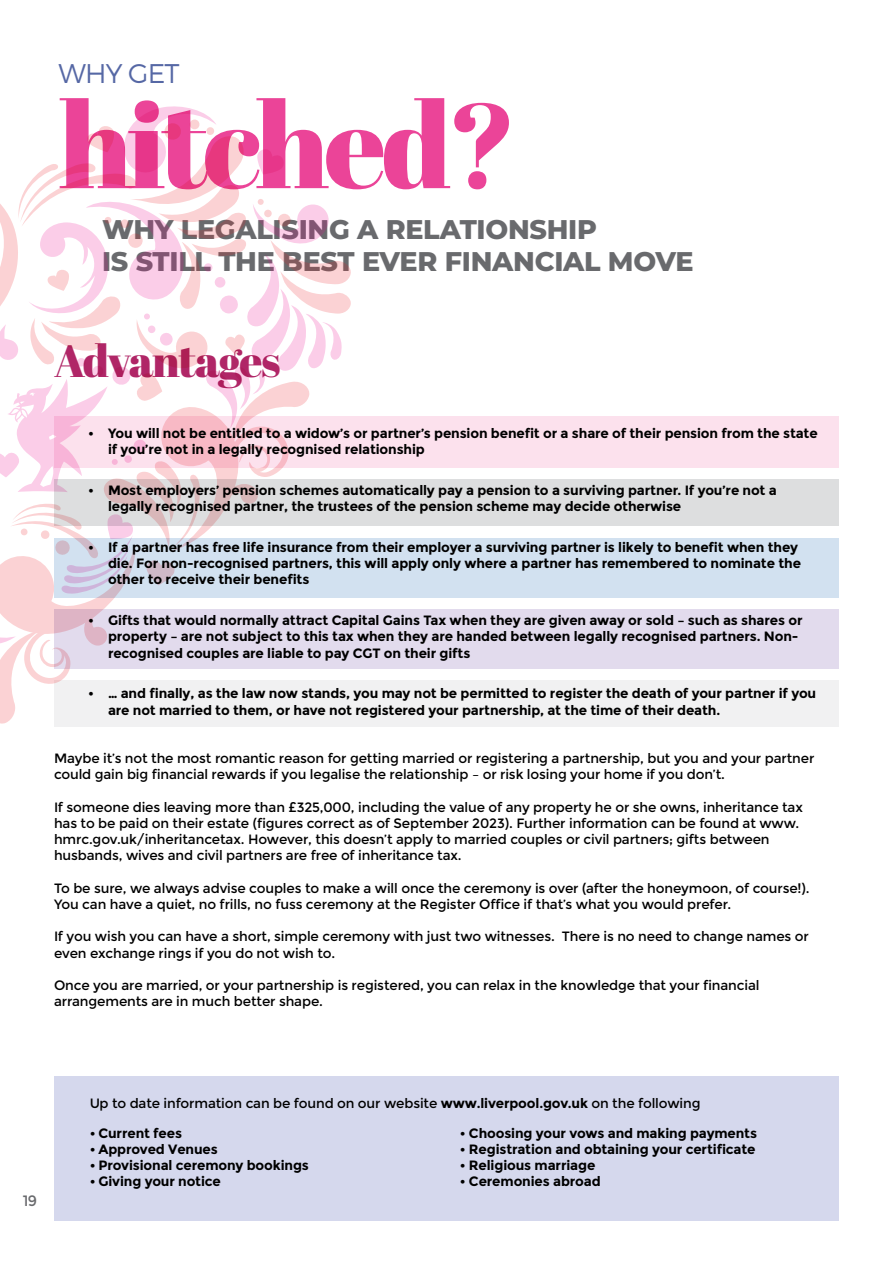
<style>
.page{position:relative;width:893px;height:1263px;background:#fff}
.page>*{position:absolute;margin:0;border:0;box-sizing:border-box;transform-origin:0 0}
.t1{font:120px "Abril Fatface";letter-spacing:-.04em;color:#eb4498}
.t2{font:45px "Abril Fatface";letter-spacing:-.035em;color:#b02667}
.t3{font:800 27px/32.4px "Montserrat";letter-spacing:-.01em;color:#696a6d}
.t4{font:300 27px "Montserrat";letter-spacing:-.03em;color:#5668a5}
.t5{font:15px "Montserrat";color:#696a6d}
.t6{font:700 13.5px/16.2px "Montserrat";letter-spacing:-.01em;color:#000}
.t7{font:13.5px/16.2px "Montserrat";letter-spacing:-.01em;color:#000}
.s1{font-weight:700}
</style>
<div class="page">
<div style="left:54px;top:1076px;width:785px;height:144px;background:#d5d8ed"></div>
<div style="left:54px;top:680px;width:785px;height:47px;background:#f1f1f2"></div>
<svg style="left:0;top:106px;width:353px;height:618px"></svg>
<div style="left:54px;top:417px;width:785px;height:51px;background:#fce1ed"></div>
<div style="left:54px;top:479px;width:785px;height:47px;background:#dddedf"></div>
<div style="left:54px;top:538px;width:785px;height:59px;background:#d2e1f0"></div>
<div style="left:54px;top:609px;width:785px;height:60px;background:#e2dbed"></div>
<h3 class="t4" style="left:59px;top:57px;width:123px">WHY GET</h3>
<h1 class="t1" style="left:58px;top:61px;width:460px">hitched?</h1>
<h3 class="t3" style="left:102px;top:211px;width:593px">WHY LEGALISING A RELATIONSHIP<br>IS STILL THE BEST EVER FINANCIAL MOVE</h3>
<h2 class="t2" style="left:54px;top:329px;width:228px">Advantages</h2>
<p class="t6" style="left:108px;top:425px;width:711px;text-indent:-20px">• You will not be entitled to a widow’s or partner’s pension benefit or a share of their pension from the state if you’re not in a legally recognised relationship</p>
<p class="t6" style="left:108px;top:482px;width:670px;text-indent:-20px">• Most employers’ pension schemes automatically pay a pension to a surviving partner. If you’re not a legally recognised partner, the trustees of the pension scheme may decide otherwise</p>
<p class="t6" style="left:108px;top:539px;width:694px;text-indent:-20px">• If a partner has free life insurance from their employer a surviving partner is likely to benefit when they die. For non-recognised partners, this will apply only where a partner has remembered to nominate the other to receive their benefits</p>
<p class="t6" style="left:108px;top:612px;width:696px;text-indent:-20px">• Gifts that would normally attract Capital Gains Tax when they are given away or sold – such as shares or property – are not subject to this tax when they are handed between legally recognised partners. Non&shy;recognised couples are liable to pay CGT on their gifts</p>
<p class="t6" style="left:108px;top:686px;width:710px;text-indent:-20px">• … and finally, as the law now stands, you may not be permitted to register the death of your partner if you are not married to them, or have not registered your partnership, at the time of their death.</p>
<p class="t7" style="left:54px;top:750px;width:762px">Maybe it’s not the most romantic reason for getting married or registering a partnership, but you and your partner could gain big financial rewards if you legalise the relationship – or risk losing your home if you don’t.</p>
<p class="t7" style="left:54px;top:799px;width:750px">If someone dies leaving more than £325,000, including the value of any property he or she owns, inheritance tax has to be paid on their estate (figures correct as of September 2023). Further information can be found at www. hmrc.gov.uk/inheritancetax. However, this doesn’t apply to married couples or civil partners; gifts between husbands, wives and civil partners are free of inheritance tax.</p>
<p class="t7" style="left:54px;top:880px;width:757px">To be sure, we always advise couples to make a will once the ceremony is over (after the honeymoon, of course!).<br>You can have a quiet, no frills, no fuss ceremony at the Register Office if that’s what you would prefer.</p>
<p class="t7" style="left:54px;top:929px;width:756px">If you wish you can have a short, simple ceremony with just two witnesses. There is no need to change names or even exchange rings if you do not wish to.</p>
<p class="t7" style="left:54px;top:977px;width:707px">Once you are married, or your partnership is registered, you can relax in the knowledge that your financial arrangements are in much better shape.</p>
<p class="t5" style="left:23px;top:1192px;width:16px">19</p>
<p class="t7" style="left:89px;top:1095px;width:613px">Up to date information can be found on our website <span class="s1">www.liverpool.gov.uk</span> on the following</p>
<p class="t6" style="left:89px;top:1125px;width:94px">• Current fees</p>
<p class="t6" style="left:89px;top:1141px;width:130px">• Approved Venues</p>
<p class="t6" style="left:89px;top:1157px;width:221px">• Provisional ceremony bookings</p>
<p class="t6" style="left:89px;top:1174px;width:133px">• Giving your notice</p>
<p class="t6" style="left:460px;top:1125px;width:299px">• Choosing your vows and making payments</p>
<p class="t6" style="left:460px;top:1141px;width:297px">• Registration and obtaining your certificate</p>
<p class="t6" style="left:460px;top:1157px;width:137px">• Religious marriage</p>
<p class="t6" style="left:460px;top:1174px;width:142px">• Ceremonies abroad</p>
</div>
